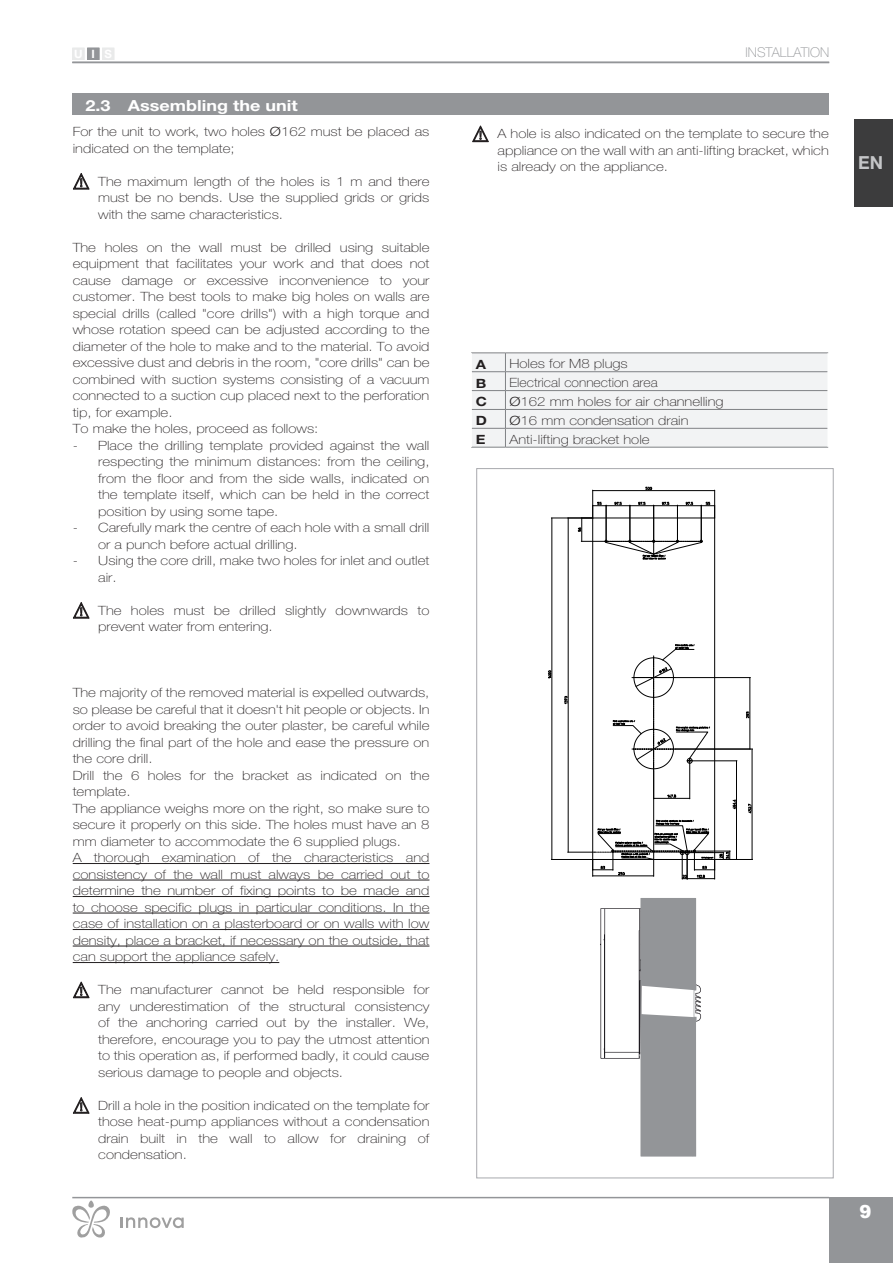
<style>
.page{position:relative;width:893px;height:1263px;background:#fff}
.page>*{position:absolute;margin:0;border:0;box-sizing:border-box;transform-origin:0 0}
.t1{font:700 18px "Helvetica Neue LT Std";color:#c5c6c8}
.t2{font:900 18px "Arial";color:#fff}
.Capitolo_non_numerat{font:700 15.3px "Helvetica Neue LT Std";color:#fff;scale:1.18 1}
.t3{font:100 13.5px "Helvetica Neue LT Std";color:#939598}
.Testo{font:100 12.75px/16.5px "Helvetica Neue LT Std";color:#231f20;text-align:justify;scale:1.18 1}
.Rientro_Testo{font:100 12.75px/16.5px "Helvetica Neue LT Std";color:#231f20;text-align:justify;scale:1.18 1}
.Testo-2{font:100 12.75px "Helvetica Neue LT Std";color:#231f20;scale:1.09 1}
.Testo-3{font:700 12.75px "Helvetica Neue LT Std";color:#231f20;scale:1.18 1}
.t4{font:700 11.4px "Helvetica Neue LT Std";color:#fff}
.s1{font-weight:300}
</style>
<div class="page">
<hr style="left:72px;top:1197px;width:757px;height:1px;background:#939598">
<div style="left:829px;top:1197px;width:64px;height:66px;background:#939598"></div>
<svg style="left:121px;top:1217px;width:63px;height:11px"></svg>
<svg style="left:72px;top:1205px;width:38px;height:32px"></svg>
<svg style="left:88px;top:1200px;width:6px;height:8px"></svg>
<hr style="left:72px;top:62px;width:757px;height:1px;background:#939598">
<div style="left:102px;top:48px;width:12px;height:12px;background:#e9eaea"></div>
<div style="left:87px;top:48px;width:12px;height:12px;background:#939598"></div>
<div style="left:73px;top:48px;width:11px;height:12px;background:#e9eaea"></div>
<div style="left:73px;top:94px;width:756px;height:21px;background:#939598"></div>
<hr style="left:471px;top:447px;width:34px;height:1px;background:#808285">
<hr style="left:505px;top:447px;width:323px;height:1px;background:#808285">
<svg style="left:471px;top:353px;width:357px;height:94px"></svg>
<hr style="left:552px;top:518px;width:1px;height:341px;background:#000">
<hr style="left:551px;top:518px;width:42px;height:1px;background:#000">
<hr style="left:551px;top:859px;width:42px;height:1px;background:#000">
<svg style="left:548px;top:671px;width:3px;height:7px"></svg>
<hr style="left:568px;top:518px;width:1px;height:334px;background:#000">
<svg style="left:565px;top:696px;width:2px;height:8px"></svg>
<hr style="left:750px;top:677px;width:1px;height:72px;background:#000">
<hr style="left:675px;top:677px;width:75px;height:1px;background:#000">
<svg style="left:746px;top:712px;width:3px;height:6px"></svg>
<hr style="left:752px;top:749px;width:1px;height:110px;background:#000">
<hr style="left:675px;top:749px;width:77px;height:1px;background:#000">
<hr style="left:715px;top:859px;width:37px;height:1px;background:#000">
<svg style="left:749px;top:804px;width:3px;height:9px"></svg>
<hr style="left:736px;top:761px;width:1px;height:98px;background:#000">
<hr style="left:692px;top:760px;width:45px;height:1px;background:#000">
<svg style="left:733px;top:800px;width:3px;height:9px"></svg>
<hr style="left:653px;top:771px;width:1px;height:105px;background:#000">
<div style="left:593px;top:518px;width:122px;height:341px;border:1px solid #000"></div>
<svg style="left:568px;top:487px;width:147px;height:72px"></svg>
<svg style="left:568px;top:820px;width:163px;height:59px"></svg>
<svg style="left:613px;top:644px;width:97px;height:155px"></svg>
<svg style="left:600px;top:898px;width:101px;height:258px"></svg>
<div style="left:854px;top:119px;width:39px;height:88px;background:#3c3c3d"></div>
<hr style="left:73px;top:863px;width:356px;height:1px;background:#231f20">
<hr style="left:73px;top:880px;width:356px;height:1px;background:#231f20">
<hr style="left:73px;top:896px;width:356px;height:1px;background:#231f20">
<hr style="left:73px;top:913px;width:356px;height:1px;background:#231f20">
<hr style="left:73px;top:929px;width:356px;height:1px;background:#231f20">
<hr style="left:73px;top:946px;width:356px;height:1px;background:#231f20">
<hr style="left:73px;top:962px;width:206px;height:1px;background:#231f20">
<svg style="left:73px;top:173px;width:17px;height:17px"></svg>
<svg style="left:73px;top:602px;width:17px;height:17px"></svg>
<svg style="left:73px;top:981px;width:17px;height:17px"></svg>
<svg style="left:73px;top:1097px;width:17px;height:17px"></svg>
<svg style="left:472px;top:125px;width:17px;height:17px"></svg>
<p class="t4" style="left:74px;top:47px;width:39px">UIS</p>
<p class="Capitolo_non_numerat" style="left:85px;top:96px;width:23px">2.3</p>
<p class="Capitolo_non_numerat" style="left:128px;top:96px;width:146px">Assembling the unit</p>
<p class="Testo" style="left:73px;top:123px;width:304px">For the unit to work, two holes <span class="s1">Ø</span>162 must be placed as indicated on the template;</p>
<p class="Rientro_Testo" style="left:98px;top:173px;width:282px">The maximum length of the holes is 1 m and there must be no bends. Use the supplied grids or grids with the same characteristics.</p>
<p class="Testo" style="left:73px;top:239px;width:304px">The holes on the wall must be drilled using suitable equipment that facilitates your work and that does not cause damage or excessive inconvenience to your customer. The best tools to make big holes on walls are special drills (called "core drills") with a high torque and whose rotation speed can be adjusted according to the diameter of the hole to make and to the material. To avoid excessive dust and debris in the room, "core drills" can be combined with suction systems consisting of a vacuum connected to a suction cup placed next to the perforation tip, for example.</p>
<p class="Testo" style="left:73px;top:420px;width:210px">To make the holes, proceed as follows:</p>
<p class="Rientro_Testo" style="left:98px;top:437px;width:282px;text-indent:-26px">- Place the drilling template provided against the wall respecting the minimum distances: from the ceiling, from the floor and from the side walls, indicated on the template itself, which can be held in the correct position by using some tape.</p>
<p class="Rientro_Testo" style="left:98px;top:519px;width:282px;text-indent:-26px">- Carefully mark the centre of each hole with a small drill or a punch before actual drilling.</p>
<p class="Rientro_Testo" style="left:98px;top:552px;width:282px;text-indent:-26px">- Using the core drill, make two holes for inlet and outlet air.</p>
<p class="Rientro_Testo" style="left:98px;top:602px;width:282px">The holes must be drilled slightly downwards to prevent water from entering.</p>
<p class="Testo" style="left:73px;top:684px;width:304px">The majority of the removed material is expelled outwards, so please be careful that it doesn't hit people or objects. In order to avoid breaking the outer plaster, be careful while drilling the final part of the hole and ease the pressure on the core drill.</p>
<p class="Testo" style="left:73px;top:767px;width:304px">Drill the 6 holes for the bracket as indicated on the template.</p>
<p class="Testo" style="left:73px;top:800px;width:304px">The appliance weighs more on the right, so make sure to secure it properly on this side. The holes must have an 8 mm diameter to accommodate the 6 supplied plugs.</p>
<p class="Testo" style="left:73px;top:849px;width:304px">A thorough examination of the characteristics and consistency of the wall must always be carried out to determine the number of fixing points to be made and to choose specific plugs in particular conditions. In the case of installation on a plasterboard or on walls with low density, place a bracket, if necessary on the outside, that can support the appliance safely.</p>
<p class="Rientro_Testo" style="left:98px;top:981px;width:282px">The manufacturer cannot be held responsible for any underestimation of the structural consistency of the anchoring carried out by the installer. We, therefore, encourage you to pay the utmost attention to this operation as, if performed badly, it could cause serious damage to people and objects.</p>
<p class="Rientro_Testo" style="left:98px;top:1097px;width:282px">Drill a hole in the position indicated on the template for those heat-pump appliances without a condensation drain built in the wall to allow for draining of condensation.</p>
<p class="t3" style="left:746px;top:45px;width:85px">INSTALLATION</p>
<p class="Rientro_Testo" style="left:497px;top:125px;width:282px">A hole is also indicated on the template to secure the appliance on the wall with an anti-lifting bracket, which is already on the appliance.</p>
<h1 class="t1" style="left:858px;top:152px;width:27px">EN</h1>
<p class="Testo-3" style="left:476px;top:356px;width:10px">A</p>
<p class="Testo-3" style="left:476px;top:375px;width:10px">B</p>
<p class="Testo-3" style="left:476px;top:394px;width:11px">C</p>
<p class="Testo-3" style="left:476px;top:413px;width:11px">D</p>
<p class="Testo-3" style="left:476px;top:432px;width:10px">E</p>
<p class="Testo" style="left:509px;top:356px;width:102px">Holes for M8 plugs</p>
<p class="Testo-2" style="left:509px;top:375px;width:137px">Electrical connection area</p>
<p class="Testo" style="left:509px;top:393px;width:183px"><span class="s1">Ø</span>162 mm holes for air channelling</p>
<p class="Testo" style="left:509px;top:412px;width:153px"><span class="s1">Ø</span>16 mm condensation drain</p>
<p class="Testo" style="left:509px;top:431px;width:120px">Anti-lifting bracket hole</p>
<h1 class="t2" style="left:859px;top:1199px;width:14px">9</h1>
</div>
